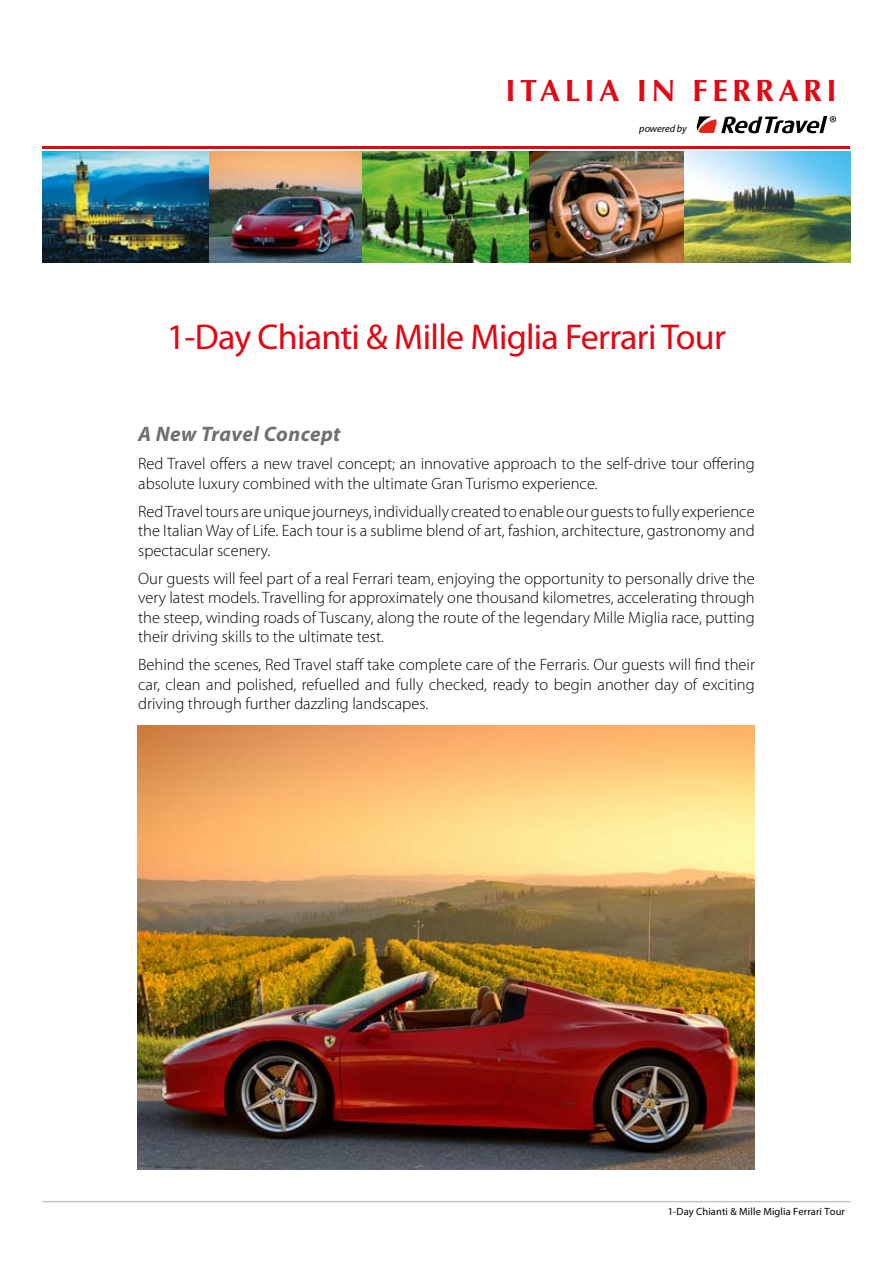
<style>
.page{position:relative;width:893px;height:1263px;background:#fff}
.page>*{position:absolute;margin:0;border:0;box-sizing:border-box;transform-origin:0 0}
.t1{font:36px "Myriad Pro";letter-spacing:-.02em;color:#e30613}
.t2{font:700 30.75px "Optima LT Std";letter-spacing:.14em;color:#e30613}
.t3{font:italic 700 21px "Myriad Pro";letter-spacing:.02em;color:#706f6f}
.t4{font:300 16.5px/19.5px "Myriad Pro";color:#000;text-align:justify}
.t5{font:10.5px "Myriad Pro";letter-spacing:.01em;color:#000}
.t6{font:italic 10.2px "Myriad Pro";letter-spacing:-.005em;color:#000}
</style>
<div class="page">
<hr style="left:43px;top:1201px;width:807px;height:1px;background:#c6c6c6">
<img style="left:138px;top:726px;width:617px;height:443px">
<img style="left:529px;top:152px;width:156px;height:111px">
<img style="left:208px;top:152px;width:155px;height:111px">
<img style="left:363px;top:152px;width:166px;height:111px">
<img style="left:43px;top:152px;width:165px;height:111px">
<img style="left:685px;top:152px;width:165px;height:111px">
<svg style="left:696px;top:116px;width:140px;height:17px"></svg>
<hr style="left:43px;top:146px;width:807px;height:3px;background:#e30613">
<h2 class="t2" style="left:506px;top:72px;width:332px">ITALIA IN FERRARI</h2>
<p class="t6" style="left:639px;top:123px;width:49px">powered by</p>
<h1 class="t1" style="left:167px;top:317px;width:561px">1-Day Chianti &amp; Mille Miglia Ferrari Tour</h1>
<p class="t3" style="left:138px;top:422px;width:204px">A New Travel Concept</p>
<p class="t4" style="left:138px;top:454px;width:618px">Red Travel offers a new travel concept; an innovative approach to the self-drive tour offering absolute luxury combined with the ultimate Gran Turismo experience.</p>
<p class="t4" style="left:138px;top:501px;width:618px">Red Travel tours are unique journeys, individually created to enable our guests to fully experience the Italian Way of Life. Each tour is a sublime blend of art, fashion, architecture, gastronomy and spectacular scenery.</p>
<p class="t4" style="left:138px;top:568px;width:618px">Our guests will feel part of a real Ferrari team, enjoying the opportunity to personally drive the very latest models. Travelling for approximately one thousand kilometres, accelerating through the steep, winding roads of Tuscany, along the route of the legendary Mille Miglia race, putting their driving skills to the ultimate test.</p>
<p class="t4" style="left:138px;top:655px;width:618px">Behind the scenes, Red Travel staff take complete care of the Ferraris. Our guests will find their car, clean and polished, refuelled and fully checked, ready to begin another day of exciting driving through further dazzling landscapes.</p>
<p class="t5" style="left:668px;top:1205px;width:179px">1-Day Chianti &amp; Mille Miglia Ferrari Tour</p>
</div>
